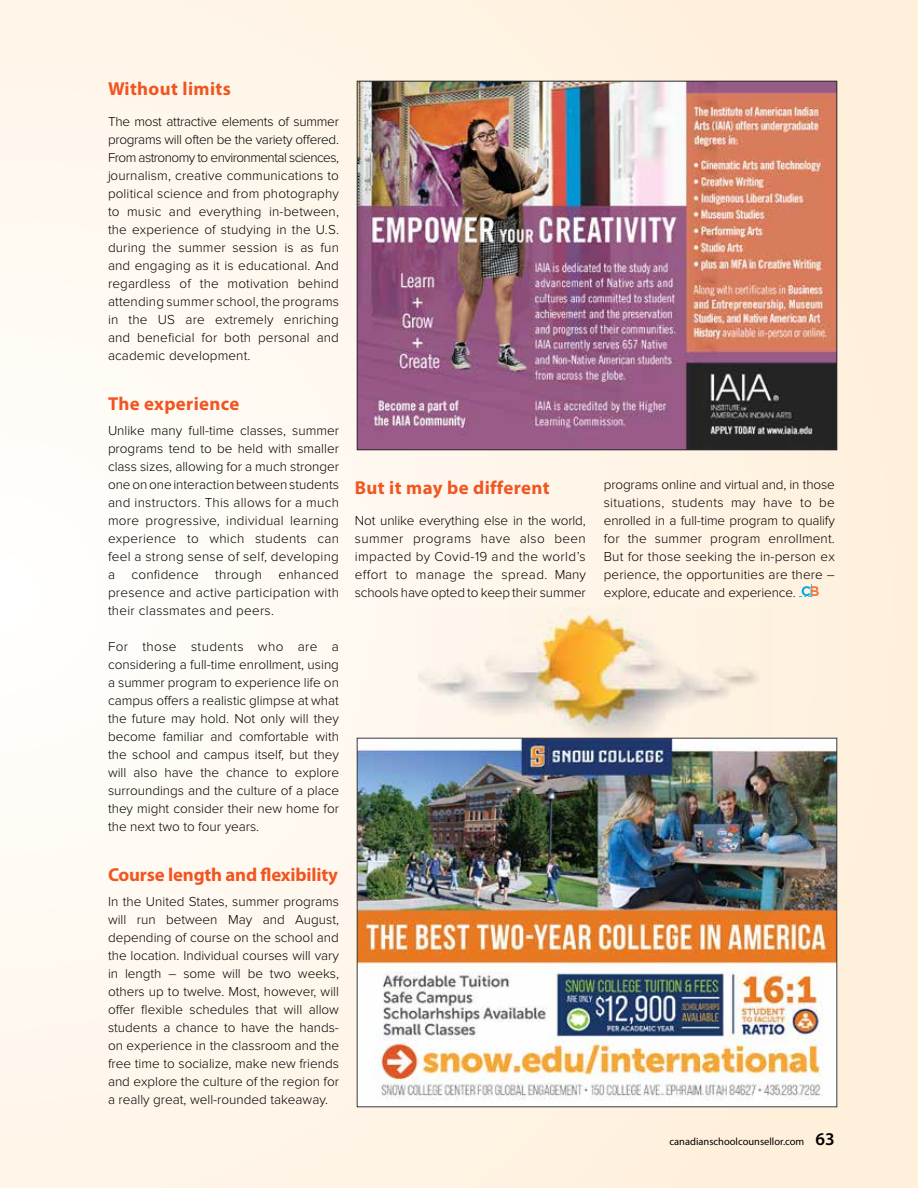
<style>
.page{position:relative;width:918px;height:1188px;background:#fff}
.page>*{position:absolute;margin:0;border:0;box-sizing:border-box;transform-origin:0 0}
.t1{font:700 18.75px "Myriad Pro";letter-spacing:.015em;color:#f05622}
.t2{font:700 18.75px "Myriad Pro";letter-spacing:-.01em;color:#f05622}
.t3{font:300 13.5px/18px "Proxima Nova";color:#000;text-align:justify}
.t4{font:10.5px "Myriad Pro";color:#000}
.s1{font-weight:600;font-size:18px}
</style>
<div class="page">
<div style="left:0;top:0;width:918px;height:1188px;background:linear-gradient(to right,#fffbf6,#faebd7)"></div>
<img style="left:418px;top:608px;width:354px;height:130px">
<svg style="left:798px;top:583px;width:21px;height:14px"></svg>
<img style="left:359px;top:740px;width:476px;height:365px">
<img style="left:359px;top:83px;width:476px;height:365px">
<h1 class="t1" style="left:108px;top:78px;width:125px">Without limits</h1>
<p class="t3" style="left:108px;top:113px;width:233px">The most attractive elements of summer programs will often be the variety offered.<br>From astronomy to environmental sciences, journalism, creative communications to political science and from photography to music and everything in-between, the experience of studying in the U.S. during the summer session is as fun and engaging as it is educational. And regardless of the motivation behind attending summer school, the programs in the US are extremely enriching and beneficial for both personal and academic development.</p>
<h1 class="t1" style="left:108px;top:393px;width:133px">The experience</h1>
<p class="t3" style="left:108px;top:422px;width:233px">Unlike many full-time classes, summer programs tend to be held with smaller class sizes, allowing for a much stronger one on one interaction between students and instructors. This allows for a much more progressive, individual learning experience to which students can feel a strong sense of self, developing a confidence through enhanced presence and active participation with their classmates and peers.</p>
<p class="t3" style="left:108px;top:638px;width:233px">For those students who are a considering a full-time enrollment, using a summer program to experience life on campus offers a realistic glimpse at what the future may hold. Not only will they become familiar and comfortable with the school and campus itself, but they will also have the chance to explore surroundings and the culture of a place they might consider their new home for the next two to four years.</p>
<h1 class="t2" style="left:108px;top:864px;width:231px">Course length and flexibility</h1>
<p class="t3" style="left:108px;top:893px;width:233px">In the United States, summer programs will run between May and August, depending of course on the school and the location. Individual courses will vary in length – some will be two weeks, others up to twelve. Most, however, will offer flexible schedules that will allow students a chance to have the hands&shy;on experience in the classroom and the free time to socialize, make new friends and explore the culture of the region for a really great, well-rounded takeaway.</p>
<h1 class="t1" style="left:355px;top:477px;width:196px">But it may be different</h1>
<p class="t3" style="left:355px;top:512px;width:233px">Not unlike everything else in the world, summer programs have also been impacted by Covid-19 and the world’s effort to manage the spread. Many schools have opted to keep their summer</p>
<p class="t3" style="left:604px;top:476px;width:233px">programs online and virtual and, in those situations, students may have to be enrolled in a full-time program to qualify for the summer program enrollment.<br>But for those seeking the in-person ex perience, the opportunities are there – explore, educate and experience.</p>
<p class="t4" style="left:669px;top:1135px;width:167px">canadianschoolcounsellor.com <span class="s1">63</span></p>
</div>
